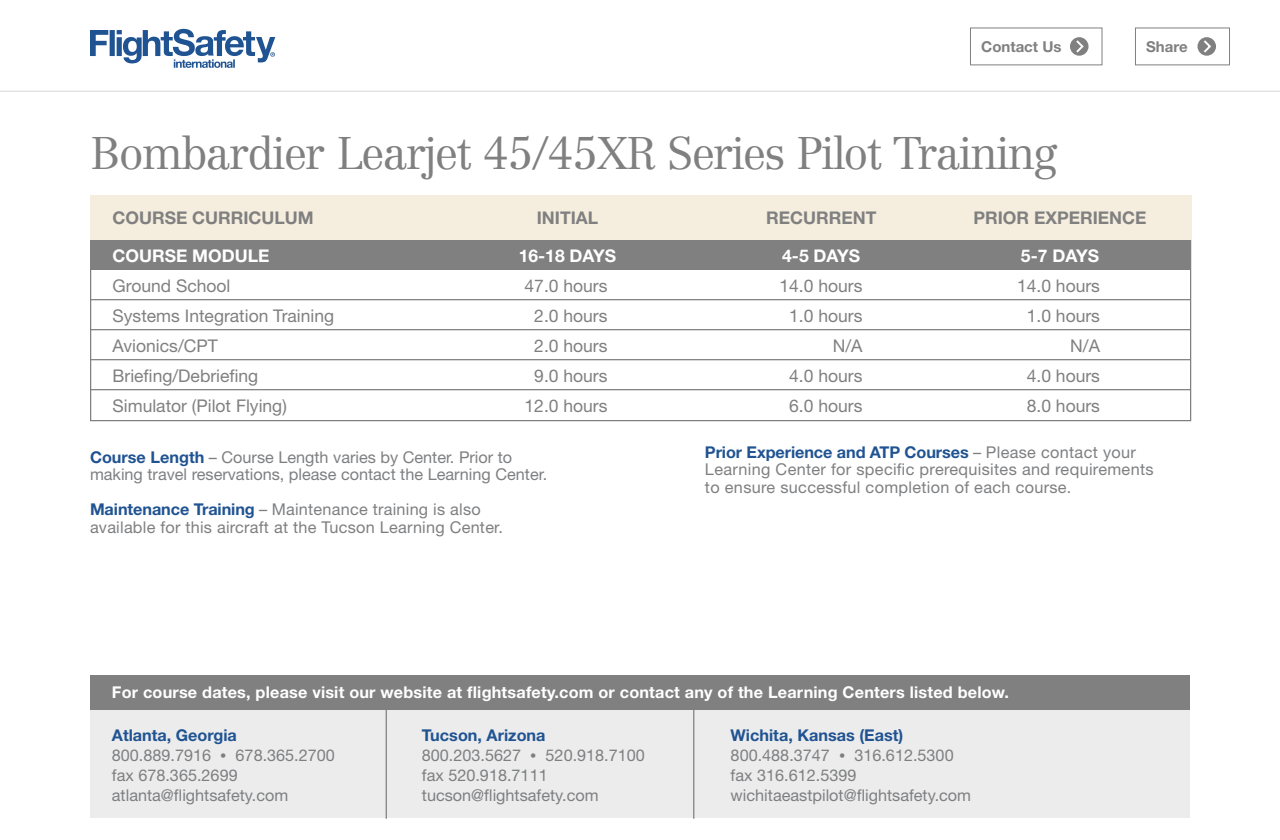
<style>
.page{position:relative;width:1280px;height:840px;background:#fff}
.page>*{position:absolute;margin:0;border:0;box-sizing:border-box;transform-origin:0 0}
.t1{font:300 45px "Centennial";letter-spacing:-.04em;color:#808080}
.t2{font:17.5px "Helvetica Neue";color:#808080}
.t3{font:700 17.5px "Helvetica Neue";color:#808080}
.t4{font:700 17.5px "Helvetica Neue";color:#fff}
.t5{font:16.25px/20px "Helvetica Neue";color:#7e7f81}
.t6{font:16.25px/17.5px "Helvetica Neue";letter-spacing:.02em;color:#7e7f81}
.t7{font:700 16.25px "Helvetica Neue";letter-spacing:.01em;color:#fff}
.t8{font:700 15px "Helvetica Neue";color:#808080}
.s1{font-weight:700;color:#205392}
.s2{font-size:12.5px}
</style>
<div class="page">
<div style="left:970px;top:27px;width:133px;height:38px;border:1px solid #808080"></div>
<svg style="left:1070px;top:37px;width:19px;height:19px"></svg>
<svg style="left:1074px;top:38px;width:11px;height:17px"></svg>
<div style="left:1135px;top:27px;width:95px;height:38px;border:1px solid #808080"></div>
<div style="left:1198px;top:37px;width:18px;height:19px;background:#808080;border-radius:50%"></div>
<svg style="left:1202px;top:38px;width:11px;height:17px"></svg>
<svg style="left:90px;top:29px;width:185px;height:39px"></svg>
<div style="left:90px;top:710px;width:1100px;height:108px;background:#ececec"></div>
<div style="left:90px;top:240px;width:1100px;height:30px;background:#808080"></div>
<div style="left:90px;top:195px;width:1101px;height:45px;background:#f5eedf"></div>
<hr style="left:90px;top:299px;width:1100px;height:1px;background:#808080">
<hr style="left:90px;top:329px;width:1100px;height:1px;background:#808080">
<hr style="left:90px;top:359px;width:1100px;height:1px;background:#808080">
<hr style="left:90px;top:389px;width:1100px;height:1px;background:#808080">
<div style="left:90px;top:675px;width:1100px;height:35px;background:#808080"></div>
<hr style="left:386px;top:709px;width:1px;height:110px;background:#7e7f81">
<hr style="left:693px;top:709px;width:1px;height:110px;background:#7e7f81">
<hr style="left:0;top:91px;width:1280px;height:1px;background:#dfdfdf">
<p class="t8" style="left:981px;top:37px;width:82px">Contact Us</p>
<p class="t8" style="left:1146px;top:37px;width:43px">Share</p>
<h1 class="t1" style="left:91px;top:126px;width:968px">Bombardier Learjet 45/45XR Series Pilot Training</h1>
<p class="t3" style="left:113px;top:207px;width:203px">COURSE CURRICULUM</p>
<p class="t3" style="left:537px;top:207px;width:63px">INITIAL</p>
<p class="t3" style="left:766px;top:207px;width:112px">RECURRENT</p>
<p class="t3" style="left:974px;top:207px;width:175px">PRIOR EXPERIENCE</p>
<p class="t4" style="left:113px;top:244px;width:158px">COURSE MODULE</p>
<p class="t4" style="left:519px;top:244px;width:99px">16-18 DAYS</p>
<p class="t4" style="left:782px;top:244px;width:80px">4-5 DAYS</p>
<p class="t4" style="left:1021px;top:244px;width:80px">5-7 DAYS</p>
<p class="t2" style="left:113px;top:275px;width:119px">Ground School</p>
<p class="t2" style="left:525px;top:275px;width:85px">47.0 hours</p>
<p class="t2" style="left:780px;top:275px;width:85px">14.0 hours</p>
<p class="t2" style="left:1017px;top:275px;width:85px">14.0 hours</p>
<p class="t2" style="left:113px;top:305px;width:223px">Systems Integration Training</p>
<p class="t2" style="left:534px;top:305px;width:75px">2.0 hours</p>
<p class="t2" style="left:789px;top:305px;width:75px">1.0 hours</p>
<p class="t2" style="left:1027px;top:305px;width:75px">1.0 hours</p>
<p class="t2" style="left:113px;top:335px;width:107px">Avionics/CPT</p>
<p class="t2" style="left:534px;top:335px;width:75px">2.0 hours</p>
<p class="t2" style="left:833px;top:335px;width:31px">N/A</p>
<p class="t2" style="left:1070px;top:335px;width:31px">N/A</p>
<p class="t2" style="left:113px;top:365px;width:147px">Briefing/Debriefing</p>
<p class="t2" style="left:534px;top:365px;width:75px">9.0 hours</p>
<p class="t2" style="left:789px;top:365px;width:75px">4.0 hours</p>
<p class="t2" style="left:1027px;top:365px;width:75px">4.0 hours</p>
<p class="t2" style="left:113px;top:395px;width:176px">Simulator (Pilot Flying)</p>
<p class="t2" style="left:525px;top:395px;width:85px">12.0 hours</p>
<p class="t2" style="left:789px;top:395px;width:75px">6.0 hours</p>
<p class="t2" style="left:1027px;top:395px;width:75px">8.0 hours</p>
<p class="t5" style="left:90px;top:448px;width:459px;line-height:17.5px"><span class="s1">Course Length</span> – Course Length varies by Center. Prior to making travel reservations, please contact the Learning Center.</p>
<p class="t5" style="left:90px;top:501px;width:414px;line-height:17.5px"><span class="s1">Maintenance Training</span> – Maintenance training is also available for this aircraft at the Tucson Learning Center.</p>
<p class="t6" style="left:705px;top:443px;width:450px"><span class="s1">Prior Experience and ATP Courses</span> – Please contact your<br>Learning Center for specific prerequisites and requirements to ensure successful completion of each course.</p>
<p class="t7" style="left:112px;top:682px;width:899px">For course dates, please visit our website at flightsafety.com or contact any of the Learning Centers listed below.</p>
<p class="t5" style="left:112px;top:725px;width:225px"><span class="s1">Atlanta, Georgia<br></span>800.889.7916 <span class="s2">•</span> 678.365.2700 fax 678.365.2699 atlanta@flightsafety.com</p>
<p class="t5" style="left:422px;top:725px;width:225px"><span class="s1">Tucson, Arizona<br></span>800.203.5627 <span class="s2">•</span> 520.918.7100 fax 520.918.7111 tucson@flightsafety.com</p>
<p class="t5" style="left:731px;top:725px;width:242px"><span class="s1">Wichita, Kansas (East)<br></span>800.488.3747 <span class="s2">•</span> 316.612.5300 fax 316.612.5399 wichitaeastpilot@flightsafety.com</p>
</div>
